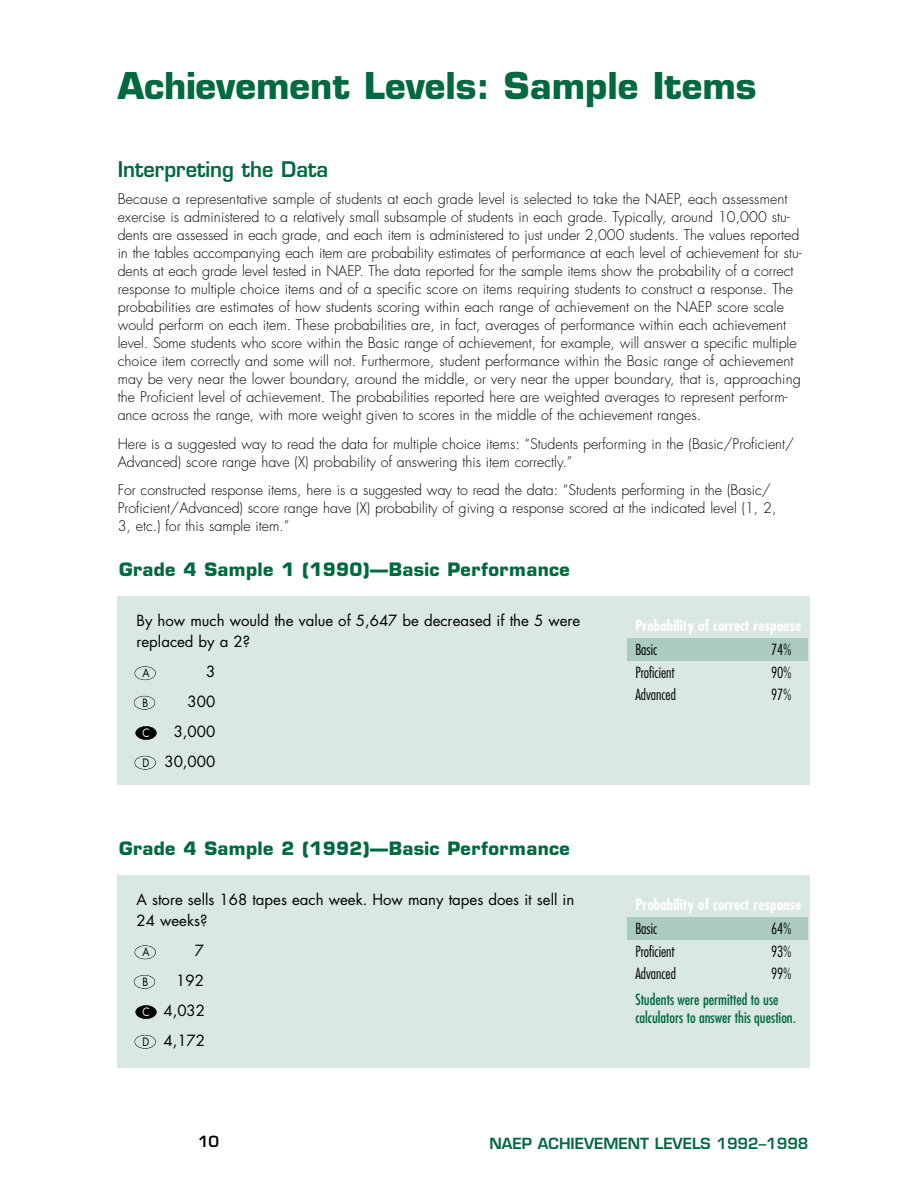
<style>
.page{position:relative;width:915px;height:1187px;background:#fff}
.page>*{position:absolute;margin:0;border:0;box-sizing:border-box;transform-origin:0 0}
.t1{font:700 36px "Eurostile";color:#00693f}
.t2{font:600 21px "Eurostile";color:#00693f;scale:.95 1}
.t3{font:700 18px "Eurostile";letter-spacing:.02em;color:#00693f}
.t4{font:15px/30px "Futura";color:#000;text-align:right}
.t5{font:700 condensed 15px/24px "Futura";color:#fff}
.t6{font:condensed 15px/25.5px "Futura";color:#00693f}
.t7{font:300 condensed 15px "Futura";color:#000}
.t8{font:600 15px "Eurostile";color:#00693f}
.t9{font:600 15px "Eurostile";color:#000}
.t10{font:300 14.25px/18px "Futura";color:#000}
.t11{font:11.25px "Futura";color:#000;scale:.9 1}
.t12{font:11.25px "Futura";color:#fff;scale:.9 1}
.s1{font-weight:300;color:#000}
.s2{font-size:11.25px;color:#fff}
</style>
<div class="page">
<div style="left:117px;top:596px;width:693px;height:188px;background:#d9e8e2"></div>
<div style="left:627px;top:638px;width:181px;height:23px;background:#aacbbd"></div>
<div style="left:136px;top:726px;width:20px;height:13px;background:#000;border-radius:50%"></div>
<div style="left:135px;top:726px;width:22px;height:14px;border:1px solid #000;border-radius:50%"></div>
<div style="left:135px;top:666px;width:21px;height:14px;border:1px solid #000;border-radius:50%"></div>
<div style="left:134px;top:696px;width:21px;height:13px;border:1px solid #000;border-radius:50%"></div>
<div style="left:135px;top:755px;width:21px;height:14px;border:1px solid #000;border-radius:50%"></div>
<div style="left:117px;top:875px;width:693px;height:192px;background:#d9e8e2"></div>
<div style="left:627px;top:917px;width:181px;height:23px;background:#aacbbd"></div>
<div style="left:136px;top:1005px;width:20px;height:13px;background:#000;border-radius:50%"></div>
<div style="left:135px;top:1005px;width:22px;height:14px;border:1px solid #000;border-radius:50%"></div>
<div style="left:135px;top:945px;width:21px;height:14px;border:1px solid #000;border-radius:50%"></div>
<div style="left:134px;top:975px;width:21px;height:13px;border:1px solid #000;border-radius:50%"></div>
<div style="left:135px;top:1034px;width:21px;height:14px;border:1px solid #000;border-radius:50%"></div>
<h2 class="t1" style="left:118px;top:72px;width:641px">Achievement Levels: Sample Items</h2>
<h3 class="t2" style="left:118px;top:161px;width:223px">Interpreting the Data</h3>
<p class="t10" style="left:118px;top:191px;width:685px">Because a representative sample of students at each grade level is selected to take the NAEP, each assessment exercise is administered to a relatively small subsample of students in each grade. Typically, around 10,000 stu&shy;dents are assessed in each grade, and each item is administered to just under 2,000 students. The values reported in the tables accompanying each item are probability estimates of performance at each level of achievement for stu&shy;dents at each grade level tested in NAEP. The data reported for the sample items show the probability of a correct response to multiple choice items and of a specific score on items requiring students to construct a response. The probabilities are estimates of how students scoring within each range of achievement on the NAEP score scale would perform on each item. These probabilities are, in fact, averages of performance within each achievement level. Some students who score within the Basic range of achievement, for example, will answer a specific multiple choice item correctly and some will not. Furthermore, student performance within the Basic range of achievement may be very near the lower boundary, around the middle, or very near the upper boundary, that is, approaching the Proficient level of achievement. The probabilities reported here are weighted averages to represent perform&shy;ance across the range, with more weight given to scores in the middle of the achievement ranges.</p>
<p class="t10" style="left:118px;top:436px;width:678px">Here is a suggested way to read the data for multiple choice items: “Students performing in the (Basic/Proficient/<br>Advanced) score range have (X) probability of answering this item correctly.”</p>
<p class="t10" style="left:118px;top:482px;width:660px">For constructed response items, here is a suggested way to read the data: “Students performing in the (Basic/<br>Proficient/Advanced) score range have (X) probability of giving a response scored at the indicated level (1, 2,<br>3, etc.) for this sample item.”</p>
<p class="t3" style="left:119px;top:562px;width:452px">Grade 4 Sample 1 (1990)—Basic Performance</p>
<p class="t5" style="left:635px;top:615px;width:168px">Probability of correct response<br><span class="s1">Basic</span></p>
<p class="t4" style="left:136px;top:611px;width:445px;line-height:21px;text-align:left">By how much would the value of 5,647 be decreased if the 5 were replaced by a 2?</p>
<p class="t4" style="left:188px;top:657px;width:29px">3<br>300</p>
<p class="t12" style="left:142px;top:727px;width:10px">C</p>
<p class="t4" style="left:164px;top:717px;width:52px">3,000<br>30,000</p>
<p class="t7" style="left:771px;top:643px;width:22px">74%</p>
<p class="t7" style="left:635px;top:666px;width:41px">Proficient</p>
<p class="t7" style="left:771px;top:666px;width:22px">90%</p>
<p class="t7" style="left:635px;top:688px;width:42px">Advanced</p>
<p class="t7" style="left:771px;top:688px;width:22px">97%</p>
<p class="t11" style="left:142px;top:667px;width:9px">A</p>
<p class="t11" style="left:142px;top:697px;width:8px">B</p>
<p class="t11" style="left:142px;top:757px;width:9px">D</p>
<h4 class="t3" style="left:119px;top:841px;width:452px">Grade 4 Sample 2 (1992)—Basic Performance</h4>
<p class="t4" style="left:136px;top:890px;width:439px;line-height:21px;text-align:left">A store sells 168 tapes each week. How many tapes does it sell in<br>24 weeks?</p>
<p class="t4" style="left:142px;top:936px;width:64px">7<br>192<br><span class="s2">C</span> 4,032<br>4,172</p>
<p class="t11" style="left:142px;top:946px;width:9px">A</p>
<p class="t11" style="left:142px;top:976px;width:8px">B</p>
<p class="t11" style="left:142px;top:1036px;width:9px">D</p>
<p class="t5" style="left:635px;top:894px;width:168px">Probability of correct response<br><span class="s1">Basic</span></p>
<p class="t7" style="left:771px;top:922px;width:22px">64%</p>
<p class="t7" style="left:635px;top:945px;width:41px">Proficient</p>
<p class="t7" style="left:771px;top:945px;width:22px">93%</p>
<p class="t7" style="left:635px;top:967px;width:42px">Advanced</p>
<p class="t6" style="left:635px;top:962px;width:158px;text-indent:136px"><span class="s1">99%<br></span>Students were permitted to use</p>
<p class="t6" style="left:635px;top:1005px;width:162px">calculators to answer this question.</p>
<p class="t9" style="left:198px;top:1136px;width:23px">10</p>
<p class="t8" style="left:490px;top:1137px;width:320px">NAEP ACHIEVEMENT LEVELS 1992–1998</p>
</div>
